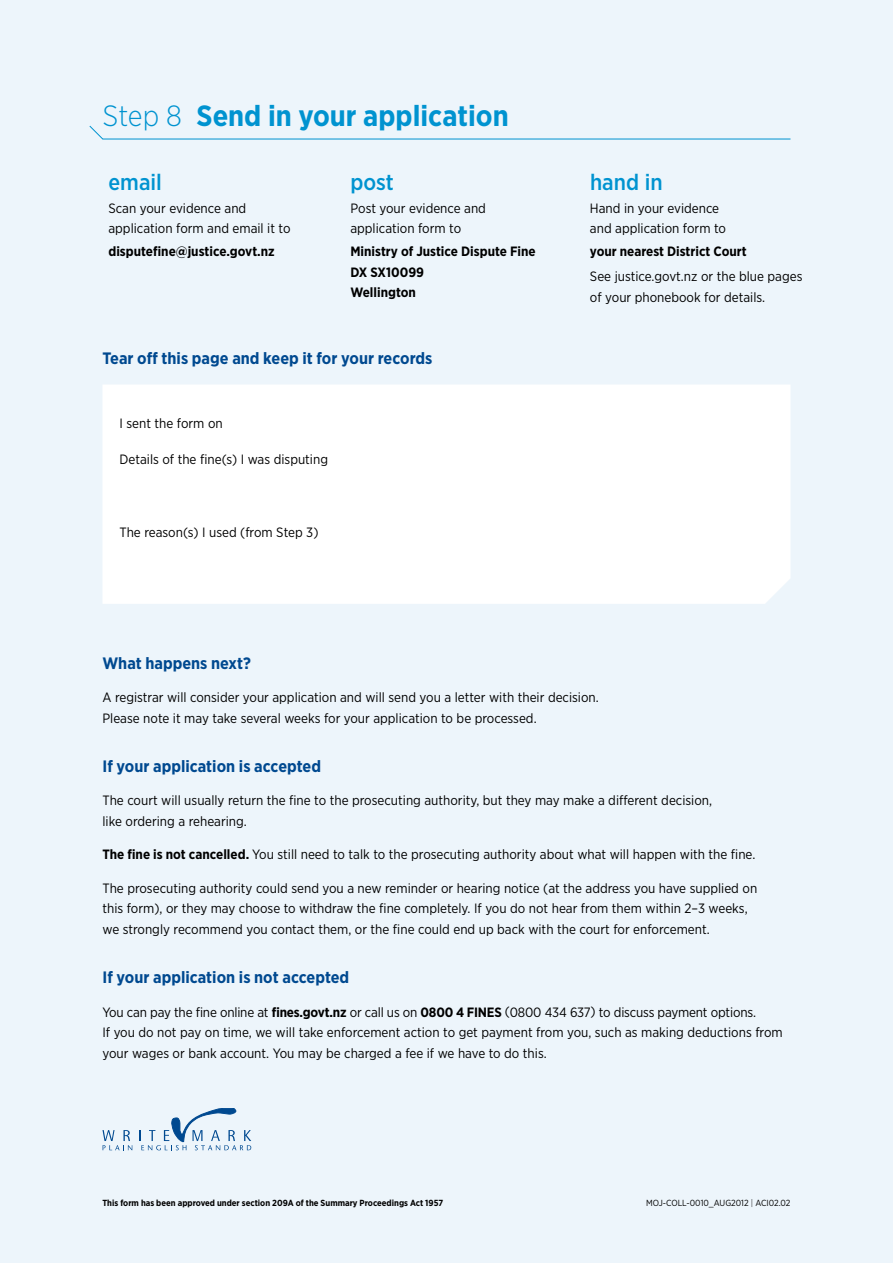
<style>
.page{position:relative;width:893px;height:1263px;background:#edf5fb}
.page>*{position:absolute;margin:0;border:0;box-sizing:border-box;transform-origin:0 0}
.t1{font:700 29.25px "Gotham Narrow";color:#0093d0}
.t2{font:500 22.5px "Gotham Narrow";color:#0093d0}
.t3{font:700 16.5px "Gotham Narrow";color:#004990}
.t4{font:13.5px/20.7px "Gotham Narrow";color:#000}
.t5{font:700 13.5px/20.7px "Gotham Narrow";color:#000}
.t6{font:700 8.85px "Gotham Narrow";color:#000}
.t7{font:8.85px "Gotham Narrow";letter-spacing:-.005em;color:#000}
.s1{font-weight:300}
.s2{font-weight:700}
</style>
<div class="page">
<div style="left:103px;top:385px;width:687px;height:219px;background:#fff"></div>
<hr style="left:102px;top:139px;width:688px;height:1px;background:#0093d0">
<svg style="left:89px;top:125px;width:15px;height:15px"></svg>
<svg style="left:102px;top:1130px;width:30px;height:20px"></svg>
<svg style="left:139px;top:1108px;width:112px;height:42px"></svg>
<h1 class="t1" style="left:102px;top:97px;width:408px"><span class="s1">Step 8</span> Send in your application</h1>
<h2 class="t2" style="left:108px;top:168px;width:55px">email</h2>
<h2 class="t2" style="left:350px;top:168px;width:45px">post</h2>
<h2 class="t2" style="left:590px;top:168px;width:74px">hand in</h2>
<p class="t4" style="left:108px;top:197px;width:184px">Scan your evidence and application form and email it to</p>
<p class="t4" style="left:350px;top:197px;width:137px">Post your evidence and application form to</p>
<p class="t4" style="left:590px;top:197px;width:138px">Hand in your evidence and application form to</p>
<p class="t5" style="left:108px;top:241px;width:168px">disputefine@justice.govt.nz</p>
<p class="t5" style="left:350px;top:241px;width:187px">Ministry of Justice Dispute Fine<br>DX SX10099<br>Wellington</p>
<p class="t5" style="left:590px;top:241px;width:158px">your nearest District Court</p>
<p class="t4" style="left:590px;top:266px;width:214px">See justice.govt.nz or the blue pages of your phonebook for details.</p>
<p class="t3" style="left:102px;top:348px;width:331px">Tear off this page and keep it for your records</p>
<p class="t4" style="left:119px;top:412px;width:105px">I sent the form on</p>
<p class="t4" style="left:119px;top:449px;width:210px">Details of the fine(s) I was disputing</p>
<p class="t4" style="left:119px;top:522px;width:200px">The reason(s) I used (from Step 3)</p>
<p class="t3" style="left:102px;top:652px;width:150px">What happens next?</p>
<p class="t4" style="left:102px;top:687px;width:498px">A registrar will consider your application and will send you a letter with their decision.<br>Please note it may take several weeks for your application to be processed.</p>
<p class="t3" style="left:102px;top:755px;width:220px">If your application is accepted</p>
<p class="t4" style="left:102px;top:790px;width:611px">The court will usually return the fine to the prosecuting authority, but they may make a different decision, like ordering a rehearing.</p>
<p class="t4" style="left:102px;top:844px;width:654px"><span class="s2">The fine is not cancelled.</span> You still need to talk to the prosecuting authority about what will happen with the fine.</p>
<p class="t4" style="left:102px;top:877px;width:656px">The prosecuting authority could send you a new reminder or hearing notice (at the address you have supplied on this form), or they may choose to withdraw the fine completely. If you do not hear from them within 2–3 weeks, we strongly recommend you contact them, or the fine could end up back with the court for enforcement.</p>
<p class="t3" style="left:102px;top:967px;width:248px">If your application is not accepted</p>
<p class="t4" style="left:102px;top:1001px;width:682px">You can pay the fine online at <span class="s2">fines.govt.nz</span> or call us on <span class="s2">0800 4 FINES</span> (0800 434 637) to discuss payment options.<br>If you do not pay on time, we will take enforcement action to get payment from you, such as making deductions from your wages or bank account. You may be charged a fee if we have to do this.</p>
<p class="t6" style="left:102px;top:1197px;width:342px">This form has been approved under section 209A of the Summary Proceedings Act 1957</p>
<p class="t7" style="left:646px;top:1198px;width:146px">MOJ-CO LL-0010_AUG2012 <span class="s1">|</span> ACI 02.02</p>
</div>
